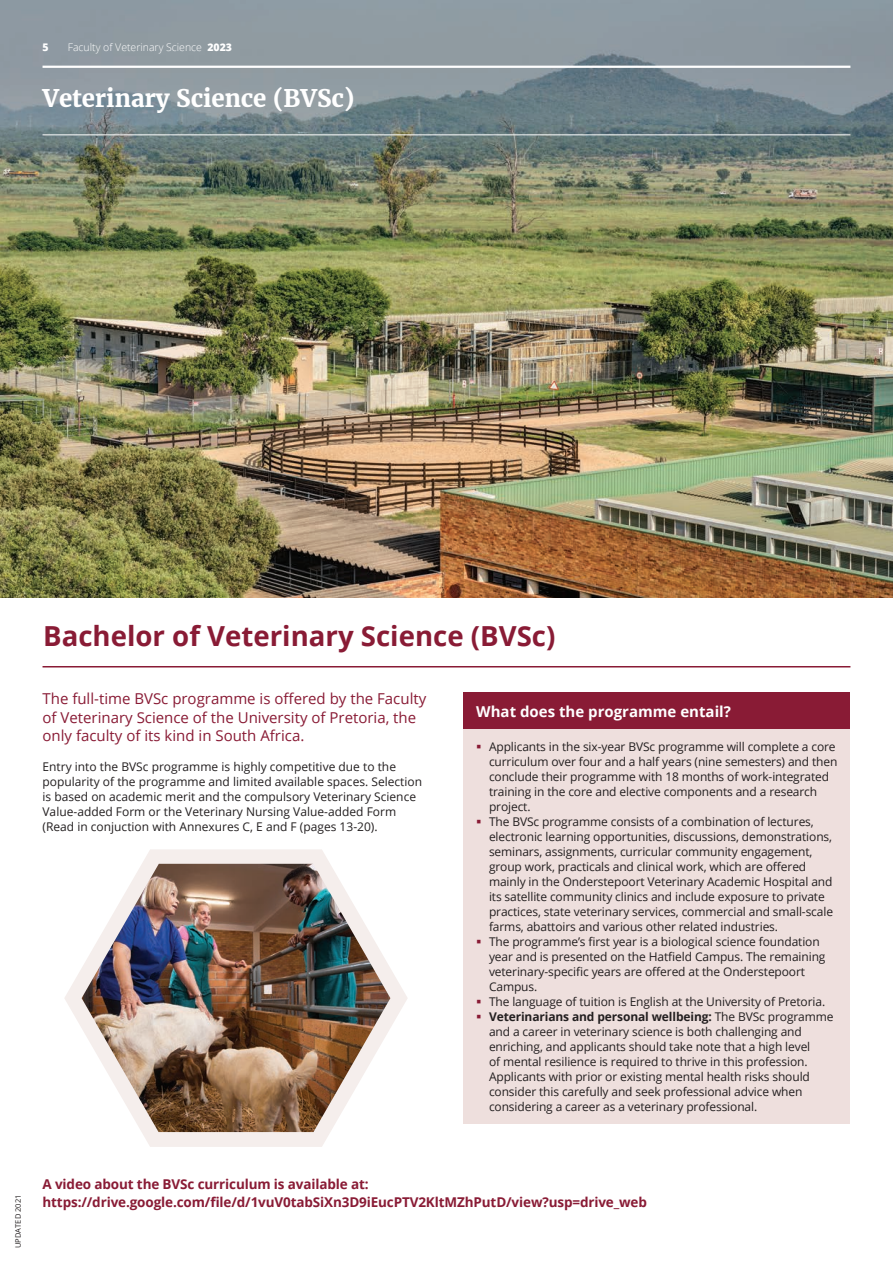
<style>
.page{position:relative;width:893px;height:1263px;background:#fff}
.page>*{position:absolute;margin:0;border:0;box-sizing:border-box;transform-origin:0 0}
.t1{font:700 27.6px "Open Sans";color:#891b35}
.t2{font:700 24px "Merriweather";letter-spacing:-.005em;color:#fff}
.t3{font:15px/18.8px "Open Sans";color:#891b35}
.t4{font:700 15px "Open Sans";color:#fff}
.t5{font:700 13.5px/18px "Open Sans";letter-spacing:-.01em;color:#891b35}
.t6{font:12px/15px "Open Sans";letter-spacing:-.01em;color:#231f20}
.t7{font:300 10.5px "Open Sans";color:#fff}
.t8{font:800 10.5px "Open Sans";color:#fff}
.t9{font:7.5px "Open Sans";color:#231f20}
.s1{font-weight:800}
.s2{font-weight:700}
</style>
<div class="page">
<img style="left:0;top:0;width:893px;height:597px">
<hr style="left:43px;top:66px;width:807px;height:2px;background:#fff">
<hr style="left:43px;top:134px;width:807px;height:1px;background:#fff">
<div style="left:463px;top:692px;width:387px;height:37px;background:#891b35"></div>
<div style="left:463px;top:729px;width:387px;height:395px;background:#eedfdd"></div>
<svg style="left:64px;top:849px;width:344px;height:298px"></svg>
<hr style="left:43px;top:666px;width:807px;height:1px;background:#891b35">
<img style="left:82px;top:864px;width:308px;height:268px">
<p class="t8" style="left:43px;top:39px;width:8px">5</p>
<p class="t7" style="left:68px;top:40px;width:166px">Faculty of Veterinary Science <span class="s1">2023</span></p>
<h2 class="t2" style="left:43px;top:83px;width:313px">Veterinary Science (BVSc)</h2>
<h1 class="t1" style="left:43px;top:617px;width:514px">Bachelor of Veterinary Science (BVSc)</h1>
<p class="t3" style="left:43px;top:689px;width:385px">The full-time BVSc programme is offered by the Faculty of Veterinary Science of the University of Pretoria, the only faculty of its kind in South Africa.</p>
<p class="t6" style="left:43px;top:759px;width:381px">Entry into the BVSc programme is highly competitive due to the popularity of the programme and limited available spaces. Selection is based on academic merit and the compulsory Veterinary Science Value-added Form or the Veterinary Nursing Value-added Form (Read in conjuction with Annexures C, E and F (pages 13-20).</p>
<p class="t4" style="left:476px;top:700px;width:256px">What does the programme entail?</p>
<p class="t6" style="left:489px;top:739px;width:350px">Applicants in the six-year BVSc programme will complete a core curriculum over four and a half years (nine semesters) and then conclude their programme with 18 months of work-integrated training in the core and elective components and a research project.<br>The BVSc programme consists of a combination of lectures, electronic learning opportunities, discussions, demonstrations, seminars, assignments, curricular community engagement, group work, practicals and clinical work, which are offered mainly in the Onderstepoort Veterinary Academic Hospital and its satellite community clinics and include exposure to private practices, state veterinary services, commercial and small-scale farms, abattoirs and various other related industries.<br>The programme’s first year is a biological science foundation year and is presented on the Hatfield Campus. The remaining veterinary-specific years are offered at the Onderstepoort Campus.<br>The language of tuition is English at the University of Pretoria.<br><span class="s2">Veterinarians and personal wellbeing:</span> The BVSc programme and a career in veterinary science is both challenging and enriching, and applicants should take note that a high level<br>of mental resilience is required to thrive in this profession.<br>Applicants with prior or existing mental health risks should consider this carefully and seek professional advice when considering a career as a veterinary professional.</p>
<p class="t9" style="left:13px;top:1248px;width:55px;rotate:-90deg">UPDATED 2021</p>
<p class="t5" style="left:43px;top:1174px;width:606px">A video about the BVSc curriculum is available at: https://drive.google.com/file/d/1vuV0tabSiXn3D9iEucPTV2KltMZhPutD/view?usp=drive_web</p>
</div>
